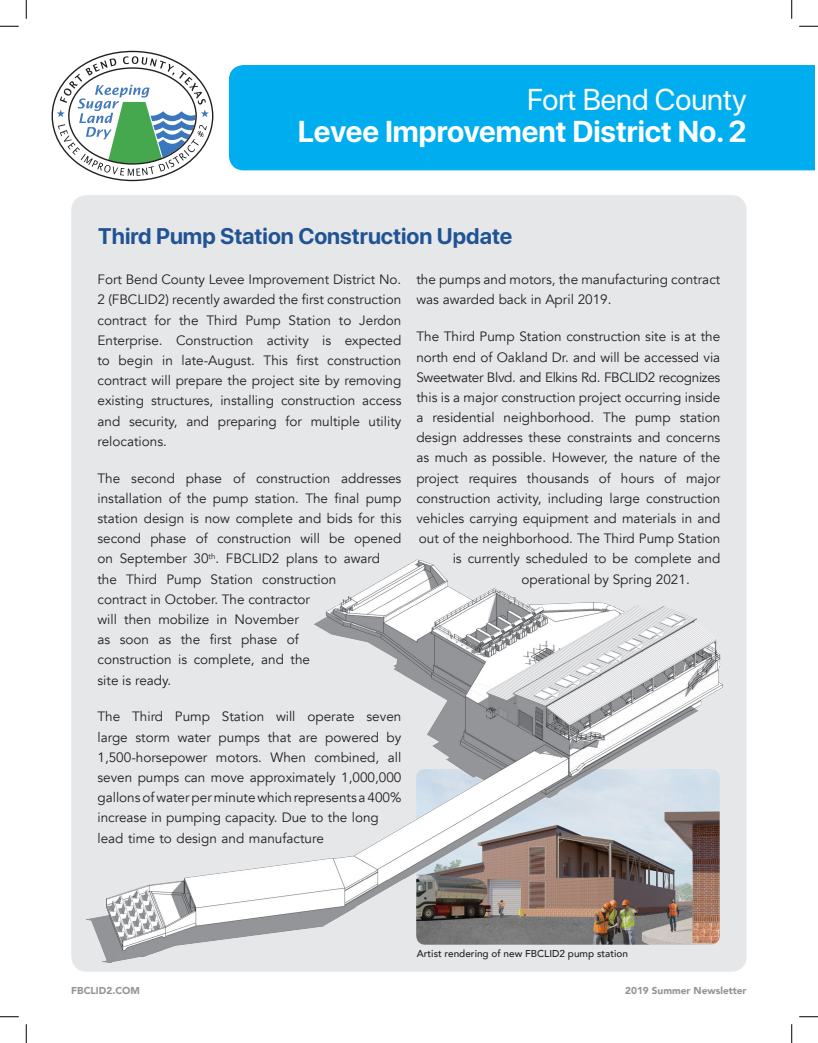
<style>
.page{position:relative;width:818px;height:1043px;background:#fff}
.page>*{position:absolute;margin:0;border:0;box-sizing:border-box;transform-origin:0 0}
.t1{font:700 30px "SF Pro Display";color:#fff}
.t2{font:30px "SF Pro Display";color:#fff}
.t3{font:700 22.5px "SF Pro Display";color:#215394}
.t4{font:13.5px/20.1px "Avenir";color:#231f20}
.t5{font:13.5px "Avenir";letter-spacing:-.025em;color:#231f20}
.t6{font:500 10px "Avenir";color:#231f20}
.t7{font:900 10px "Avenir";color:#939598}
</style>
<div class="page">
<div style="left:229px;top:65px;width:585px;height:105px;background:#00aeef"></div>
<div style="left:71px;top:195px;width:675px;height:776px;background:#e6e7e9;border-radius:15px"></div>
<svg style="left:51px;top:51px;width:162px;height:130px"></svg>
<img style="left:86px;top:559px;width:636px;height:404px">
<svg style="left:0;top:25px;width:19px;height:2px"></svg>
<svg style="left:799px;top:25px;width:19px;height:2px"></svg>
<svg style="left:0;top:1016px;width:19px;height:1px"></svg>
<svg style="left:799px;top:1016px;width:19px;height:1px"></svg>
<svg style="left:25px;top:0;width:2px;height:19px"></svg>
<svg style="left:25px;top:1024px;width:2px;height:18px"></svg>
<svg style="left:791px;top:0;width:1px;height:19px"></svg>
<svg style="left:791px;top:1024px;width:1px;height:18px"></svg>
<p class="t2" style="left:527px;top:76px;width:221px">Fort Bend County</p>
<p class="t1" style="left:298px;top:115px;width:450px">Levee Improvement District No. 2</p>
<p class="t3" style="left:98px;top:222px;width:415px">Third Pump Station Construction Update</p>
<p class="t4" style="left:97px;top:270px;width:305px;text-align:justify">Fort Bend County Levee Improvement District No.<br>2 (FBCLID2) recently awarded the first construction contract for the Third Pump Station to Jerdon Enterprise. Construction activity is expected to begin in late-August. This first construction contract will prepare the project site by removing existing structures, installing construction access and security, and preparing for multiple utility relocations.</p>
<p class="t4" style="left:97px;top:468px;width:305px">The second phase of construction addresses installation of the pump station. The final pump station design is now complete and bids for this second phase of construction will be opened on September 30<sup>th</sup>. FBCLID2 plans to award the Third Pump Station construction<br>contract in October. The contractor<br>will then mobilize in November<br>as soon as the first phase of<br>construction is complete, and the<br>site is ready.</p>
<p class="t4" style="left:97px;top:707px;width:305px">The Third Pump Station will operate seven large storm water pumps that are powered by 1,500-horsepower motors. When combined, all seven pumps can move approximately 1,000,000 gallons of water per minute which represents a 400% increase in pumping capacity. Due to the long lead time to design and manufacture</p>
<p class="t4" style="left:416px;top:270px;width:305px">the pumps and motors, the manufacturing contract was awarded back in April 2019.</p>
<p class="t4" style="left:416px;top:327px;width:305px">The Third Pump Station construction site is at the</p>
<p class="t4" style="left:416px;top:347px;width:305px">north end of Oakland Dr. and will be accessed via</p>
<p class="t5" style="left:416px;top:369px;width:305px">Sweetwater Blvd. and Elkins Rd. FBCLID2 recognizes</p>
<p class="t4" style="left:416px;top:387px;width:305px">this is a major construction project occurring inside</p>
<p class="t4" style="left:416px;top:407px;width:305px">a residential neighborhood. The pump station</p>
<p class="t4" style="left:416px;top:428px;width:305px">design addresses these constraints and concerns</p>
<p class="t4" style="left:416px;top:448px;width:305px">as much as possible. However, the nature of the</p>
<p class="t4" style="left:416px;top:468px;width:305px">project requires thousands of hours of major</p>
<p class="t4" style="left:416px;top:488px;width:305px">construction activity, including large construction</p>
<p class="t4" style="left:416px;top:508px;width:305px">vehicles carrying equipment and materials in and</p>
<p class="t4" style="left:419px;top:529px;width:303px">out of the neighborhood. The Third Pump Station</p>
<p class="t4" style="left:452px;top:549px;width:269px">is currently scheduled to be complete and</p>
<p class="t4" style="left:521px;top:569px;width:170px">operational by Spring 2021.</p>
<p class="t6" style="left:417px;top:945px;width:212px">Artist rendering of new FBCLID2 pump station</p>
<p class="t7" style="left:71px;top:981px;width:70px">FBCLID2.COM</p>
<p class="t7" style="left:625px;top:981px;width:123px">2019 Summer Newsletter</p>
</div>
